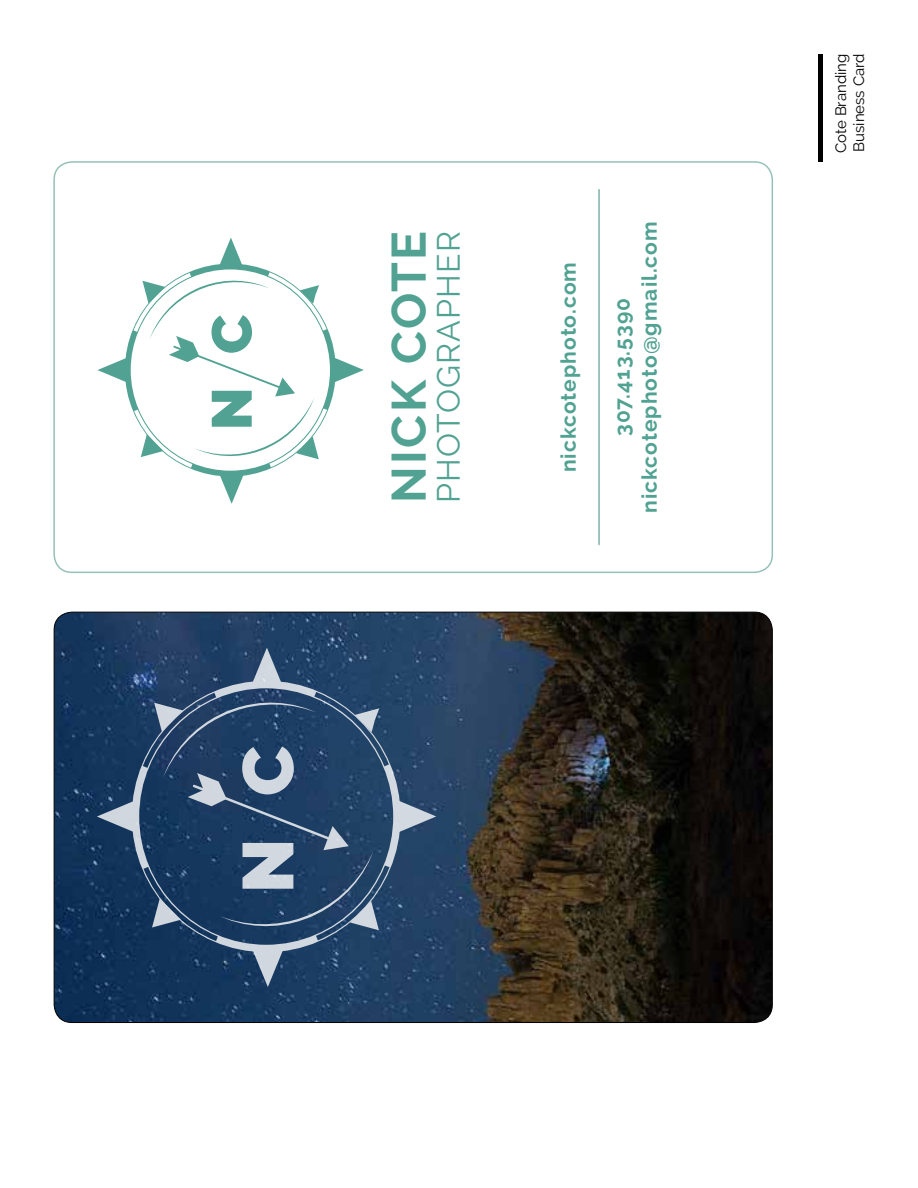
<style>
.page{position:relative;width:918px;height:1188px;background:#fff}
.page>*{position:absolute;margin:0;border:0;box-sizing:border-box;transform-origin:0 0}
.t1{font:700 48.15px "Raleway";letter-spacing:.05em;color:#51a292}
.t2{font:32.1px "Raleway";letter-spacing:.04em;color:#51a292}
.t3{font:700 21px/27px "Raleway";letter-spacing:.05em;color:#51a292;text-align:center}
.t4{font:15px/18px "Raleway";color:#000}
</style>
<div class="page">
<img style="left:54px;top:612px;width:718px;height:411px">
<svg style="left:251px;top:648px;width:32px;height:33px"></svg>
<svg style="left:97px;top:800px;width:35px;height:33px"></svg>
<svg style="left:252px;top:952px;width:32px;height:35px"></svg>
<svg style="left:401px;top:800px;width:35px;height:33px"></svg>
<svg style="left:132px;top:681px;width:269px;height:271px;background:#395677"></svg>
<svg style="left:152px;top:703px;width:227px;height:227px;background:#345273"></svg>
<div style="left:818px;top:55px;width:5px;height:107px;background:#000"></div>
<div style="left:53px;top:161px;width:720px;height:412px;border:2px solid #96c1b8;border-radius:18px"></div>
<svg style="left:220px;top:238px;width:22px;height:26px"></svg>
<svg style="left:97px;top:358px;width:28px;height:24px"></svg>
<svg style="left:220px;top:477px;width:23px;height:27px"></svg>
<svg style="left:336px;top:358px;width:28px;height:24px"></svg>
<svg style="left:125px;top:264px;width:211px;height:213px"></svg>
<svg style="left:141px;top:281px;width:178px;height:178px"></svg>
<hr style="left:598px;top:190px;width:2px;height:354px;background:#96c1b8">
<h1 class="t1" style="left:381px;top:503px;width:273px;rotate:-90deg">NICK COTE</h1>
<h2 class="t2" style="left:430px;top:503px;width:274px;rotate:-90deg">PHOTOGRAPHER</h2>
<p class="t3" style="left:555px;top:472px;width:212px;rotate:-90deg">nickcotephoto.com</p>
<p class="t3" style="left:609px;top:513px;width:293px;rotate:-90deg">307.413.5390 nickcotephoto@gmail.com</p>
<p class="t4" style="left:832px;top:153px;width:101px;rotate:-90deg">Cote Branding<br>Business Card</p>
</div>
